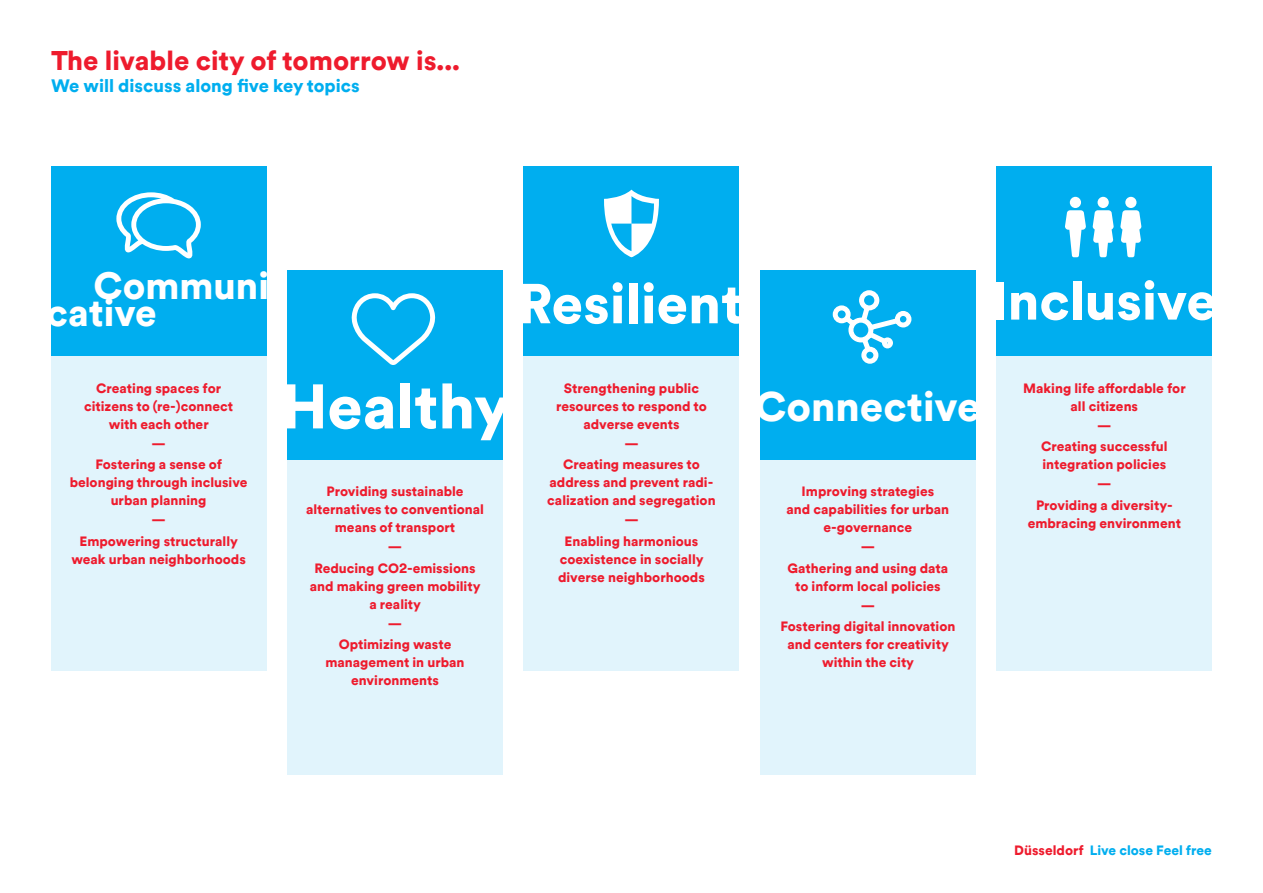
<style>
.page{position:relative;width:1263px;height:893px;background:#fff}
.page>*{position:absolute;margin:0;border:0;box-sizing:border-box;transform-origin:0 0}
.t1{font:900 62.1px "Duesseldorf Circular TT";color:#fff}
.t2{font:900 55.5px "Duesseldorf Circular TT";color:#fff}
.t3{font:900 53.55px "Duesseldorf Circular TT";color:#fff}
.t4{font:900 41.25px "Duesseldorf Circular TT";color:#fff}
.t5{font:900 37.95px "Duesseldorf Circular TT";color:#fff}
.t6{font:900 27px "Duesseldorf Circular TT";color:#ee1b2d}
.t7{font:900 18px "Duesseldorf Circular TT";color:#00aeef}
.t8{font:900 13.5px/18px "Duesseldorf Circular TT";color:#ee1b2d;text-align:center}
.t9{font:900 13.5px "Duesseldorf Circular TT";color:#00aeef}
.s1{color:#ee1b2d}
</style>
<div class="page">
<div style="left:51px;top:166px;width:215px;height:504px;background:#e1f4fc"></div>
<div style="left:287px;top:270px;width:216px;height:504px;background:#e1f4fc"></div>
<div style="left:760px;top:270px;width:215px;height:504px;background:#e1f4fc"></div>
<div style="left:524px;top:166px;width:215px;height:504px;background:#e1f4fc"></div>
<div style="left:997px;top:166px;width:215px;height:504px;background:#e1f4fc"></div>
<div style="left:287px;top:270px;width:216px;height:189px;background:#00aeef"></div>
<div style="left:51px;top:166px;width:215px;height:190px;background:#00aeef"></div>
<div style="left:760px;top:270px;width:215px;height:189px;background:#00aeef"></div>
<div style="left:524px;top:166px;width:215px;height:190px;background:#00aeef"></div>
<div style="left:997px;top:166px;width:215px;height:190px;background:#00aeef"></div>
<svg style="left:116px;top:192px;width:85px;height:66px"></svg>
<svg style="left:353px;top:293px;width:81px;height:72px"></svg>
<svg style="left:604px;top:190px;width:55px;height:67px"></svg>
<svg style="left:832px;top:290px;width:80px;height:74px"></svg>
<svg style="left:1065px;top:210px;width:21px;height:47px"></svg>
<div style="left:1070px;top:197px;width:11px;height:11px;background:#fff;border-radius:50%"></div>
<svg style="left:1093px;top:210px;width:20px;height:47px"></svg>
<div style="left:1097px;top:197px;width:12px;height:11px;background:#fff;border-radius:50%"></div>
<svg style="left:1120px;top:210px;width:21px;height:47px"></svg>
<div style="left:1125px;top:197px;width:11px;height:11px;background:#fff;border-radius:50%"></div>
<p class="t6" style="left:51px;top:41px;width:410px">The livable city of tomorrow is...</p>
<p class="t7" style="left:51px;top:73px;width:310px">We will discuss along five key topics</p>
<p class="t5" style="left:94px;top:259px;width:177px">Communi</p>
<p class="t5" style="left:47px;top:286px;width:112px">cative</p>
<p class="t2" style="left:517px;top:265px;width:227px">Resilient</p>
<p class="t3" style="left:990px;top:263px;width:228px">Inclusive</p>
<p class="t8" style="left:84px;top:378px;width:151px">Creating spaces for citizens to (re-)connect with each other</p>
<p class="t8" style="left:151px;top:435px;width:16px">—</p>
<p class="t8" style="left:70px;top:455px;width:179px">Fostering a sense of belonging through inclusive urban planning</p>
<p class="t8" style="left:151px;top:511px;width:16px">—</p>
<p class="t8" style="left:71px;top:531px;width:176px">Empowering structurally weak urban neighborhoods</p>
<p class="t1" style="left:281px;top:363px;width:231px">Healthy</p>
<p class="t8" style="left:306px;top:482px;width:179px">Providing sustainable alternatives to conventional means of transport</p>
<p class="t8" style="left:388px;top:538px;width:16px">—</p>
<p class="t8" style="left:310px;top:558px;width:172px">Reducing CO2-emissions and making green mobility a reality</p>
<p class="t8" style="left:388px;top:615px;width:16px">—</p>
<p class="t8" style="left:325px;top:635px;width:141px">Optimizing waste management in urban environments</p>
<p class="t8" style="left:556px;top:378px;width:152px">Strengthening public resources to respond to adverse events</p>
<p class="t8" style="left:624px;top:435px;width:16px">—</p>
<p class="t8" style="left:547px;top:455px;width:170px">Creating measures to address and prevent radi&shy;calization and segregation</p>
<p class="t8" style="left:624px;top:511px;width:16px">—</p>
<p class="t8" style="left:558px;top:531px;width:148px">Enabling harmonious coexistence in socially diverse neighborhoods</p>
<p class="t4" style="left:755px;top:378px;width:227px">Connective</p>
<p class="t8" style="left:787px;top:482px;width:164px">Improving strategies<br>and capabilities for urban e-governance</p>
<p class="t8" style="left:861px;top:538px;width:16px">—</p>
<p class="t8" style="left:788px;top:558px;width:162px">Gathering and using data to inform local policies</p>
<p class="t8" style="left:861px;top:597px;width:16px">—</p>
<p class="t8" style="left:780px;top:617px;width:177px">Fostering digital innovation and centers for creativity within the city</p>
<p class="t8" style="left:1023px;top:378px;width:164px">Making life affordable for all citizens</p>
<p class="t8" style="left:1097px;top:417px;width:16px">—</p>
<p class="t8" style="left:1041px;top:437px;width:128px;text-align:left">Creating successful integration policies</p>
<p class="t8" style="left:1097px;top:475px;width:16px">—</p>
<p class="t8" style="left:1028px;top:495px;width:155px">Providing a diversity&shy;embracing environment</p>
<p class="t9" style="left:1014px;top:841px;width:199px"><span class="s1">Düsseldorf</span> Live close Feel free</p>
</div>
